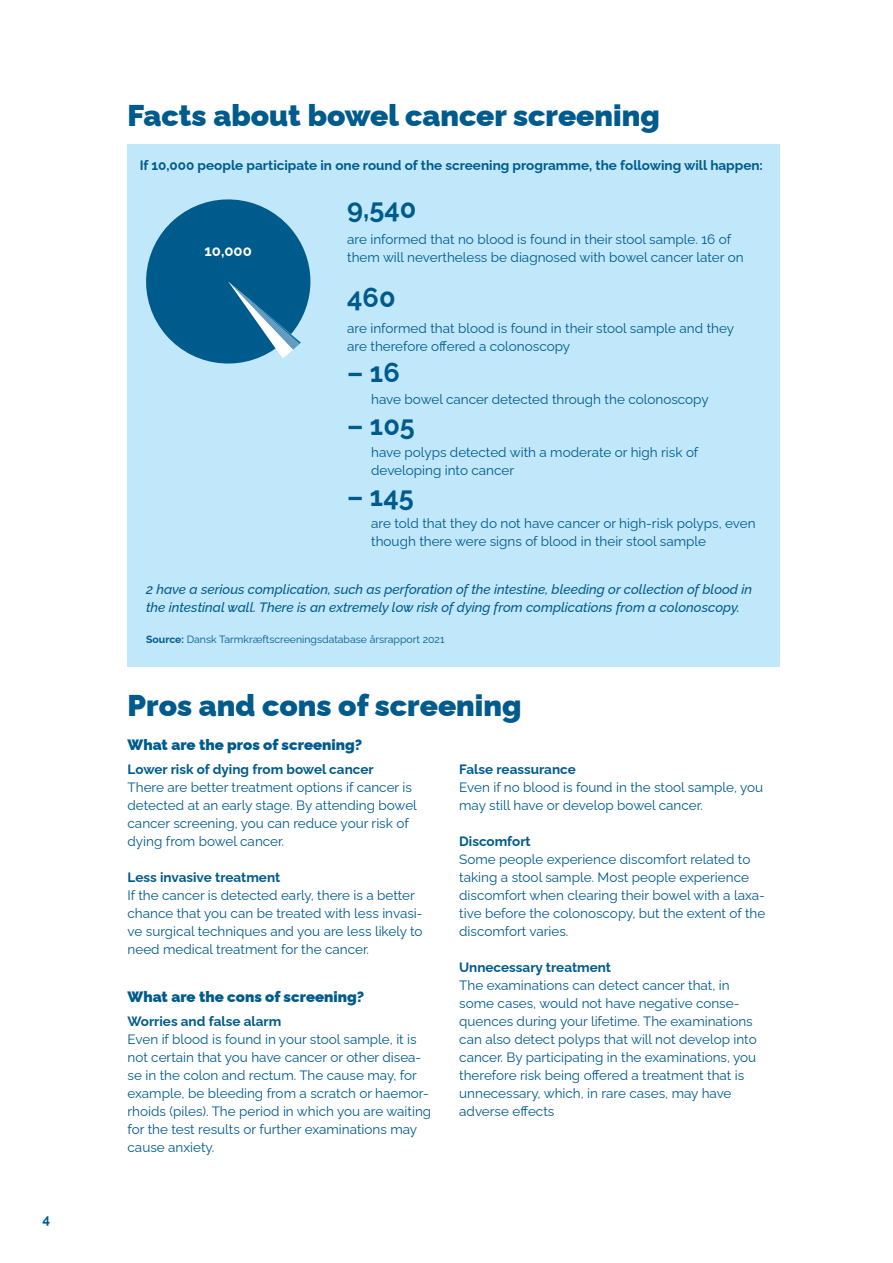
<style>
.page{position:relative;width:893px;height:1263px;background:#fff}
.page>*{position:absolute;margin:0;border:0;box-sizing:border-box;transform-origin:0 0}
.t1{font:900 30px "Raleway";color:#005b8d}
.t2{font:700 27px "Raleway";color:#005b8d}
.t3{font:900 15px "Raleway";color:#005b8d}
.t4{font:700 14.85px "Raleway";color:#fff}
.t5{font:13.5px/18px "Raleway";color:#005b8d}
.t6{font:700 13.5px "Raleway";color:#005b8d}
.t7{font:italic 500 13.5px/18px "Raleway";color:#005b8d}
.t8{font:10.5px "Raleway";color:#005b8d}
.s1{font-weight:700}
</style>
<div class="page">
<div style="left:128px;top:144px;width:652px;height:522px;background:#c0e7fa"></div>
<svg style="left:146px;top:199px;width:165px;height:165px"></svg>
<p class="t6" style="left:43px;top:1208px;width:9px">4</p>
<h1 class="t1" style="left:128px;top:91px;width:534px">Facts about bowel cancer screening</h1>
<p class="t6" style="left:140px;top:154px;width:625px">If 10,000 people participate in one round of the screening programme, the following will happen:</p>
<p class="t2" style="left:347px;top:187px;width:71px">9,540</p>
<p class="t5" style="left:347px;top:229px;width:398px">are informed that no blood is found in their stool sample. 16 of them will nevertheless be diagnosed with bowel cancer later on</p>
<p class="t2" style="left:347px;top:276px;width:50px">460</p>
<p class="t5" style="left:347px;top:318px;width:388px">are informed that blood is found in their stool sample and they are therefore offered a colonoscopy</p>
<p class="t2" style="left:347px;top:351px;width:54px">– 16</p>
<p class="t5" style="left:371px;top:389px;width:339px">have bowel cancer detected through the colonoscopy</p>
<p class="t2" style="left:347px;top:404px;width:69px">– 105</p>
<p class="t5" style="left:371px;top:442px;width:329px">have polyps detected with a moderate or high risk of developing into cancer</p>
<p class="t2" style="left:347px;top:475px;width:68px">– 145</p>
<p class="t5" style="left:371px;top:513px;width:386px">are told that they do not have cancer or high-risk polyps, even though there were signs of blood in their stool sample</p>
<p class="t7" style="left:146px;top:579px;width:608px">2 have a serious complication, such as perforation of the intestine, bleeding or collection of blood in the intestinal wall. There is an extremely low risk of dying from complications from a colonoscopy.</p>
<p class="t8" style="left:146px;top:630px;width:300px"><span class="s1">Source:</span> Dansk Tarmkræftscreeningsdatabase årsrapport 2021</p>
<p class="t4" style="left:205px;top:239px;width:49px">10,000</p>
<h1 class="t1" style="left:128px;top:682px;width:395px">Pros and cons of screening</h1>
<h2 class="t3" style="left:128px;top:733px;width:236px">What are the pros of screening?</h2>
<h3 class="t6" style="left:128px;top:758px;width:248px">Lower risk of dying from bowel cancer</h3>
<p class="t5" style="left:128px;top:777px;width:291px">There are better treatment options if cancer is detected at an early stage. By attending bowel cancer screening, you can reduce your risk of dying from bowel cancer.</p>
<h3 class="t6" style="left:128px;top:866px;width:154px">Less invasive treatment</h3>
<p class="t5" style="left:128px;top:885px;width:297px">If the cancer is detected early, there is a better chance that you can be treated with less invasi&shy;ve surgical techniques and you are less likely to need medical treatment for the cancer.</p>
<h2 class="t3" style="left:128px;top:985px;width:238px">What are the cons of screening?</h2>
<h3 class="t6" style="left:128px;top:1010px;width:155px">Worries and false alarm</h3>
<p class="t5" style="left:128px;top:1029px;width:305px">Even if blood is found in your stool sample, it is not certain that you have cancer or other disea&shy;se in the colon and rectum. The cause may, for example, be bleeding from a scratch or haemor&shy;rhoids (piles). The period in which you are waiting for the test results or further examinations may cause anxiety.</p>
<h3 class="t6" style="left:459px;top:758px;width:118px">False reassurance</h3>
<p class="t5" style="left:459px;top:777px;width:305px">Even if no blood is found in the stool sample, you may still have or develop bowel cancer.</p>
<h3 class="t6" style="left:459px;top:830px;width:73px">Discomfort</h3>
<p class="t5" style="left:459px;top:849px;width:308px">Some people experience discomfort related to taking a stool sample. Most people experience discomfort when clearing their bowel with a laxa&shy;tive before the colonoscopy, but the extent of the discomfort varies.</p>
<h3 class="t6" style="left:459px;top:956px;width:153px">Unnecessary treatment</h3>
<p class="t5" style="left:459px;top:975px;width:299px">The examinations can detect cancer that, in some cases, would not have negative conse&shy;quences during your lifetime. The examinations can also detect polyps that will not develop into cancer. By participating in the examinations, you therefore risk being offered a treatment that is unnecessary, which, in rare cases, may have adverse effects</p>
</div>
